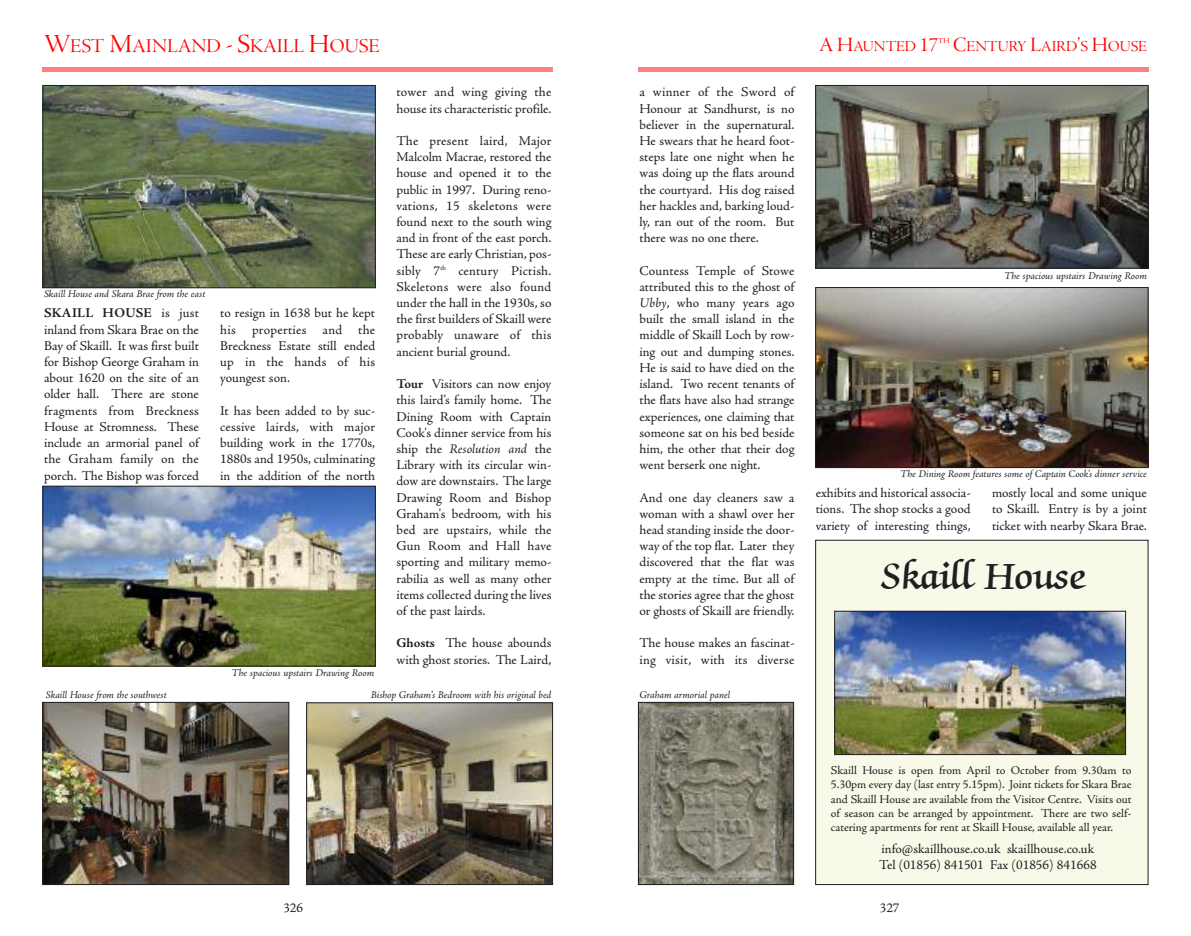
<style>
.page{position:relative;width:1191px;height:936px;background:#fff}
.page>*{position:absolute;margin:0;border:0;box-sizing:border-box;transform-origin:0 0}
.t1{font:600 42px "Zapf Chancery IT Cby BT";color:#201e21}
.t2{font:20.25px "Adobe Jenson Pro Disp";color:#ff0001}
.t3{font:15.75px "Adobe Jenson Pro Disp";color:#ff0001}
.t4{font:13.5px/16.2px "Adobe Jenson Pro";color:#201e21;text-align:justify}
.t5{font:12px/14.4px "Adobe Jenson Pro";letter-spacing:-.005em;color:#201e21;text-align:justify}
.t6{font:italic 10.5px "Adobe Jenson Pro";letter-spacing:-.005em;color:#201e21}
.t7{font:7.8px "Adobe Jenson Pro Disp";color:#ff0001}
.s1{font-size:27px}
.s2{font-weight:700}
.s3{font-style:italic}
.s4{font-size:21px}
</style>
<div class="page">
<hr style="left:638px;top:68px;width:510px;height:4px;background:#ff8080">
<div style="left:815px;top:540px;width:333px;height:344px;background:#f8f9e9"></div>
<div style="left:815px;top:540px;width:333px;height:344px;border:1px solid #201e21"></div>
<img style="left:640px;top:704px;width:152px;height:178px">
<div style="left:638px;top:702px;width:156px;height:182px;border:1px solid #201e21"></div>
<img style="left:836px;top:612px;width:288px;height:141px">
<div style="left:834px;top:610px;width:292px;height:145px;border:1px solid #201e21"></div>
<img style="left:817px;top:87px;width:329px;height:179px">
<div style="left:815px;top:85px;width:333px;height:183px;border:1px solid #201e21"></div>
<img style="left:817px;top:289px;width:329px;height:177px">
<div style="left:815px;top:287px;width:333px;height:181px;border:1px solid #201e21"></div>
<hr style="left:43px;top:68px;width:510px;height:4px;background:#ff8080">
<img style="left:45px;top:87px;width:329px;height:199px">
<div style="left:43px;top:85px;width:333px;height:203px;border:1px solid #201e21"></div>
<img style="left:308px;top:704px;width:243px;height:178px">
<div style="left:306px;top:702px;width:247px;height:182px;border:1px solid #201e21"></div>
<img style="left:45px;top:704px;width:242px;height:178px">
<div style="left:43px;top:702px;width:246px;height:182px;border:1px solid #201e21"></div>
<img style="left:45px;top:487px;width:329px;height:177px">
<div style="left:43px;top:485px;width:333px;height:181px;border:1px solid #201e21"></div>
<h2 class="t2" style="left:44px;top:39px;width:337px"><span class="s1">W</span>EST <span class="s1">M</span>AINLAND <span class="s1">- S</span>KAILL <span class="s1">H</span>OUSE</h2>
<p class="t6" style="left:44px;top:290px;width:163px">Skaill House and Skara Brae from the east</p>
<p class="t4" style="left:44px;top:306px;width:156px"><span class="s2">SKAILL HOUSE</span> is just inland from Skara Brae on the Bay of Skaill. It was first built for Bishop George Graham in about 1620 on the site of an older hall. There are stone fragments from Breckness House at Stromness. These include an armorial panel of the Graham family on the porch. The Bishop was forced</p>
<p class="t4" style="left:220px;top:306px;width:156px">to resign in 1638 but he kept his properties and the Breckness Estate still ended up in the hands of his youngest son.</p>
<p class="t4" style="left:220px;top:403px;width:156px">It has been added to by suc&shy;cessive lairds, with major building work in the 1770s, 1880s and 1950s, culminating in the addition of the north</p>
<p class="t6" style="left:231px;top:668px;width:144px">The spacious upstairs Drawing Room</p>
<p class="t4" style="left:396px;top:85px;width:156px">tower and wing giving the house its characteristic profile.</p>
<p class="t4" style="left:396px;top:134px;width:156px">The present laird, Major Malcolm Macrae, restored the house and opened it to the public in 1997. During reno&shy;vations, 15 skeletons were found next to the south wing and in front of the east porch.<br>These are early Christian, pos&shy;sibly 7<sup>th</sup> century Pictish.<br>Skeletons were also found under the hall in the 1930s, so the first builders of Skaill were probably unaware of this ancient burial ground.</p>
<p class="t4" style="left:396px;top:377px;width:156px"><span class="s2">Tour</span> Visitors can now enjoy this laird’s family home. The Dining Room with Captain Cook's dinner service from his ship the <span class="s3">Resolution and</span> the Library with its circular win&shy;dow are downstairs. The large Drawing Room and Bishop Graham's bedroom, with his bed are upstairs, while the Gun Room and Hall have sporting and military memo&shy;rabilia as well as many other items collected during the lives of the past lairds.</p>
<p class="t4" style="left:396px;top:636px;width:156px"><span class="s2">Ghosts</span> The house abounds with ghost stories. The Laird,</p>
<p class="t6" style="left:46px;top:690px;width:122px">Skaill House from the southwest</p>
<p class="t6" style="left:371px;top:690px;width:182px">Bishop Graham’s Bedroom with his original bed</p>
<p class="t4" style="left:283px;top:900px;width:21px">326</p>
<p class="t4" style="left:639px;top:85px;width:156px">a winner of the Sword of Honour at Sandhurst, is no believer in the supernatural.<br>He swears that he heard foot&shy;steps late one night when he was doing up the flats around the courtyard. His dog raised her hackles and, barking loud&shy;ly, ran out of the room. But there was no one there.</p>
<p class="t4" style="left:639px;top:264px;width:156px">Countess Temple of Stowe attributed this to the ghost of <span class="s3">Ubby</span>, who many years ago built the small island in the middle of Skaill Loch by row&shy;ing out and dumping stones.<br>He is said to have died on the island. Two recent tenants of the flats have also had strange experiences, one claiming that someone sat on his bed beside him, the other that their dog went berserk one night.</p>
<p class="t4" style="left:639px;top:490px;width:156px">And one day cleaners saw a woman with a shawl over her head standing inside the door&shy;way of the top flat. Later they discovered that the flat was empty at the time. But all of the stories agree that the ghost or ghosts of Skaill are friendly.</p>
<p class="t4" style="left:639px;top:636px;width:156px">The house makes an fascinat&shy;ing visit, with its diverse</p>
<p class="t6" style="left:639px;top:690px;width:92px">Graham armorial panel</p>
<p class="t3" style="left:819px;top:40px;width:120px"><span class="s4">A H</span>AUNTED <span class="s4">17</span></p>
<p class="t7" style="left:938px;top:38px;width:13px">TH</p>
<p class="t3" style="left:953px;top:40px;width:195px"><span class="s4">C</span>ENTURY <span class="s4">L</span>AIRD<span class="s4">’</span>S <span class="s4">H</span>OUSE</p>
<p class="t6" style="left:1004px;top:271px;width:144px">The spacious upstairs Drawing Room</p>
<p class="t6" style="left:900px;top:469px;width:248px">The Dining Room features some of Captain Cook’s dinner service</p>
<p class="t4" style="left:815px;top:486px;width:156px">exhibits and historical associa&shy;tions. The shop stocks a good variety of interesting things,</p>
<p class="t4" style="left:992px;top:486px;width:156px">mostly local and some unique to Skaill. Entry is by a joint ticket with nearby Skara Brae.</p>
<h1 class="t1" style="left:881px;top:554px;width:206px">Skaill House</h1>
<p class="t5" style="left:831px;top:764px;width:302px">Skaill House is open from April to October from 9.30am to 5.30pm every day (last entry 5.15pm). Joint tickets for Skara Brae and Skaill House are available from the Visitor Centre. Visits out of season can be arranged by appointment. There are two self&shy;catering apartments for rent at Skaill House, available all year.</p>
<p class="t4" style="left:879px;top:842px;width:219px">info@skaillhouse.co.uk skaillhouse.co.uk<br>Tel (01856) 841501 Fax (01856) 841668</p>
<p class="t4" style="left:879px;top:900px;width:21px">327</p>
</div>
